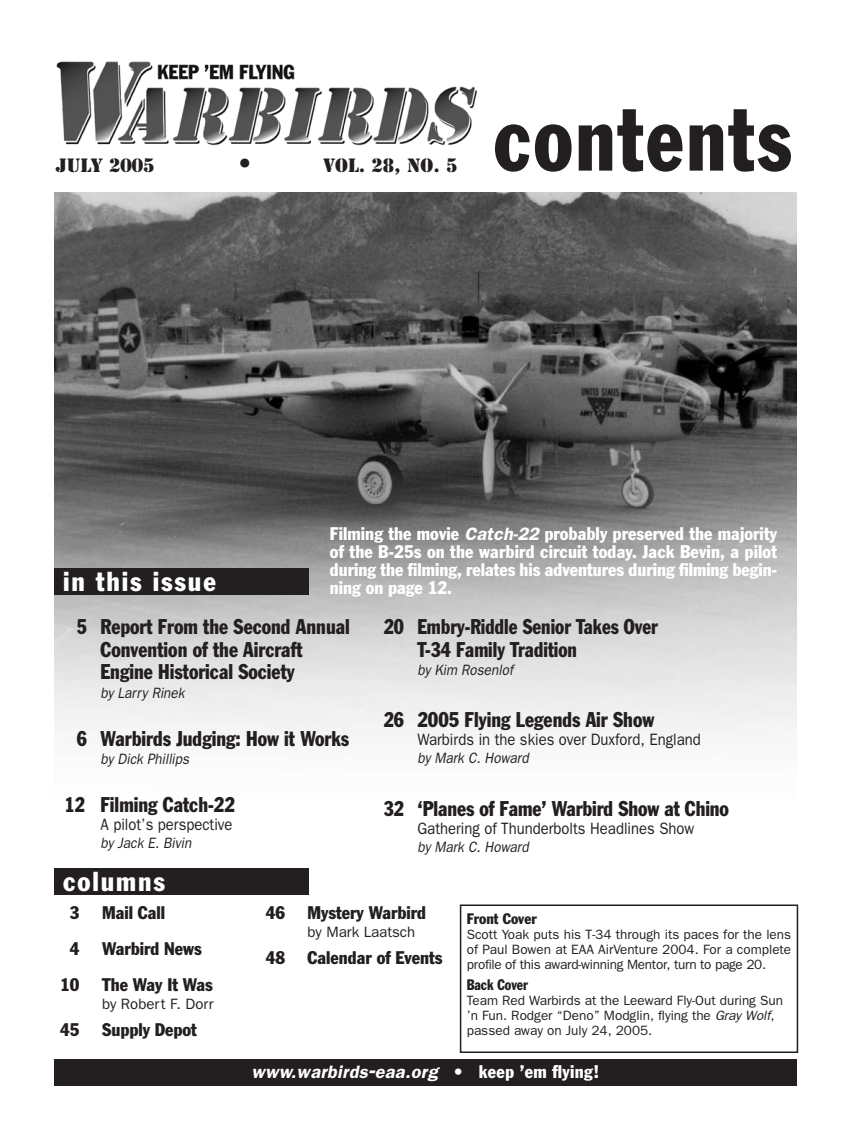
<style>
.page{position:relative;width:851px;height:1134px;background:#fff}
.page>*{position:absolute;margin:0;border:0;box-sizing:border-box;transform-origin:0 0}
.t1{font:condensed 90px "Franklin Gothic";letter-spacing:.03em;color:#231f20;scale:.9 1}
.t2{font:condensed 27px "Franklin Gothic";letter-spacing:.07em;color:#fff}
.t3{font:24px "Stencil";color:#231f20}
.t4{font:condensed 21px/22.5px "Franklin Gothic";color:#231f20;scale:.9 1}
.t5{font:condensed 18px/18px "Franklin Gothic";color:#fff;text-align:justify}
.t6{font:condensed 18px "Franklin Gothic";color:#231f20}
.t7{font:italic 600 18px "Franklin Gothic";letter-spacing:.02em;color:#fff}
.t8{font:18px "Stencil";color:#231f20}
.t9{font:16.5px "Franklin Gothic";color:#231f20;scale:.9 1}
.t10{font:italic 15px "Franklin Gothic";color:#231f20;scale:.9 1}
.t11{font:15px "Franklin Gothic";color:#231f20}
.t12{font:condensed 15px "Franklin Gothic";color:#231f20}
.t13{font:condensed 15px "Franklin Gothic";color:#231f20;scale:.9 1}
.t14{font:13.5px/15px "Franklin Gothic";color:#231f20;text-align:justify}
.s1{font-weight:600;font-style:italic;font-stretch:normal}
.s2{font-style:italic}
.s3{font-size:24px}
.s4{font-weight:400;font-style:normal;font-stretch:condensed}
</style>
<div class="page">
<img style="left:54px;top:192px;width:742px;height:542px">
<img style="left:56px;top:61px;width:422px;height:85px">
<div style="left:54px;top:1059px;width:742px;height:27px;background:#231f20"></div>
<div style="left:54px;top:868px;width:254px;height:28px;background:#231f20"></div>
<div style="left:54px;top:568px;width:254px;height:28px;background:#231f20"></div>
<div style="left:460px;top:904px;width:338px;height:149px;border:2px solid #231f20"></div>
<h3 class="t8" style="left:56px;top:153px;width:100px">JULY 2005</h3>
<h3 class="t3" style="left:240px;top:147px;width:11px">•</h3>
<h3 class="t8" style="left:323px;top:153px;width:136px">VOL. 28, NO. 5</h3>
<h1 class="t1" style="left:494px;top:84px;width:332px">contents</h1>
<h3 class="t5" style="left:330px;top:524px;width:449px">Filming the movie <span class="s1">Catch-22</span> probably preserved the majority of the B-25s on the warbird circuit today. Jack Bevin, a pilot during the filming, relates his adventures during filming begin&shy;ning on page 12.</h3>
<h3 class="t4" style="left:417px;top:615px;width:268px;text-indent:-34px">20 Embry-Riddle Senior Takes Over<br>T-34 Family Tradition</h3>
<p class="t10" style="left:417px;top:661px;width:108px">by Kim Rosenlof</p>
<h3 class="t4" style="left:383px;top:708px;width:302px">26 2005 Flying Legends Air Show</h3>
<p class="t9" style="left:417px;top:730px;width:316px">Warbirds in the skies over Duxford, England</p>
<p class="t10" style="left:417px;top:750px;width:125px">by Mark C. Howard</p>
<h3 class="t4" style="left:383px;top:797px;width:385px">32 ‘Planes of Fame’ Warbird Show at Chino</h3>
<p class="t9" style="left:417px;top:819px;width:309px">Gathering of Thunderbolts Headlines Show</p>
<p class="t10" style="left:417px;top:838px;width:125px">by Mark C. Howard</p>
<h2 class="t2" style="left:63px;top:565px;width:154px">in this issue</h2>
<h3 class="t4" style="left:100px;top:615px;width:278px;text-indent:-24px">5 Report From the Second Annual<br>Convention of the Aircraft<br>Engine Historical Society</h3>
<p class="t10" style="left:100px;top:684px;width:95px">by Larry Rinek</p>
<h3 class="t4" style="left:77px;top:727px;width:304px">6 Warbirds Judging: How it Works</h3>
<p class="t10" style="left:100px;top:750px;width:100px">by Dick Phillips</p>
<h3 class="t4" style="left:64px;top:793px;width:191px">12 Filming Catch-22</h3>
<p class="t9" style="left:100px;top:815px;width:148px">A pilot’s perspective</p>
<p class="t10" style="left:100px;top:834px;width:102px">by Jack E. Bivin</p>
<h2 class="t2" style="left:63px;top:865px;width:103px">columns</h2>
<h3 class="t6" style="left:70px;top:902px;width:97px">3 Mail Call</h3>
<h3 class="t6" style="left:70px;top:938px;width:133px">4 Warbird News</h3>
<h3 class="t6" style="left:60px;top:974px;width:154px">10 The Way It Was</h3>
<p class="t11" style="left:102px;top:996px;width:113px">by Robert F. Dorr</p>
<h3 class="t6" style="left:60px;top:1019px;width:138px">45 Supply Depot</h3>
<h3 class="t6" style="left:266px;top:902px;width:162px">46 Mystery Warbird</h3>
<p class="t11" style="left:307px;top:924px;width:109px">by Mark Laatsch</p>
<h3 class="t6" style="left:266px;top:947px;width:178px">48 Calendar of Events</h3>
<p class="t12" style="left:466px;top:909px;width:71px">Front Cover</p>
<p class="t14" style="left:466px;top:926px;width:326px">Scott Yoak puts his T-34 through its paces for the lens of Paul Bowen at EAA AirVenture 2004. For a complete profile of this award-winning Mentor, turn to page 20.</p>
<p class="t13" style="left:466px;top:975px;width:69px">Back Cover</p>
<p class="t14" style="left:466px;top:992px;width:318px;text-align:left">Team Red Warbirds at the Leeward Fly-Out during Sun ’n Fun. Rodger “Deno” Modglin, flying the <span class="s2">Gray Wolf</span>, passed away on July 24, 2005.</p>
<h3 class="t7" style="left:251px;top:1061px;width:350px">www.warbirds<span class="s3">-</span>eaa.org <span class="s4">• keep ’em flying!</span></h3>
</div>
